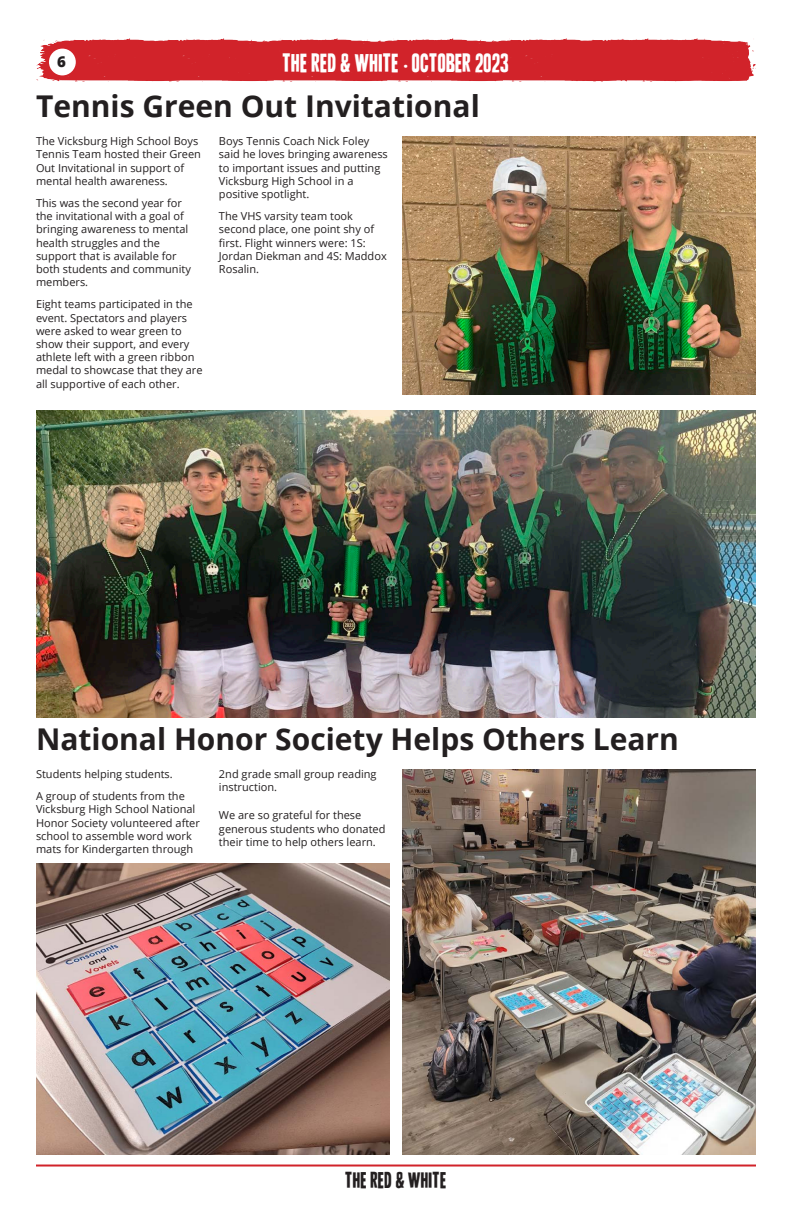
<style>
.page{position:relative;width:792px;height:1224px;background:#fff}
.page>*{position:absolute;margin:0;border:0;box-sizing:border-box;transform-origin:0 0}
.t1{font:700 30px "Open Sans";color:#231f20}
.t2{font:23px "Vivela Rivoluzione Vivela Rivoluz";color:#fff}
.t3{font:20px "Vivela Rivoluzione Vivela Rivoluz";color:#231f20}
.t4{font:800 15px "Open Sans";color:#231f20}
.t5{font:11px/13.2px "Open Sans";color:#231f20}
.s1{font-family:"Open Sans";font-weight:800;font-size:16px}
</style>
<div class="page">
<hr style="left:36px;top:1165px;width:720px;height:2px;background:#d1232a">
<img style="left:36px;top:38px;width:720px;height:44px">
<div style="left:49px;top:49px;width:27px;height:26px;background:#fff;border-radius:50%"></div>
<img style="left:402px;top:137px;width:354px;height:258px">
<img style="left:36px;top:410px;width:720px;height:307px">
<img style="left:402px;top:770px;width:354px;height:385px">
<img style="left:36px;top:864px;width:354px;height:291px">
<h3 class="t4" style="left:57px;top:50px;width:10px">6</h3>
<h2 class="t2" style="left:283px;top:53px;width:228px">THE RED &amp; WHITE <span class="s1">·</span> OCTOBER 2023</h2>
<p class="t1" style="left:36px;top:85px;width:445px">Tennis Green Out Invitational</p>
<p class="t5" style="left:36px;top:134px;width:166px">The Vicksburg High School Boys<br>Tennis Team hosted their Green<br>Out Invitational in support of mental health awareness.</p>
<p class="t5" style="left:36px;top:196px;width:156px">This was the second year for the invitational with a goal of bringing awareness to mental health struggles and the support that is available for both students and community members.</p>
<p class="t5" style="left:36px;top:298px;width:168px">Eight teams participated in the event. Spectators and players were asked to wear green to show their support, and every athlete left with a green ribbon medal to showcase that they are all supportive of each other.</p>
<p class="t5" style="left:219px;top:134px;width:170px">Boys Tennis Coach Nick Foley said he loves bringing awareness to important issues and putting<br>Vicksburg High School in a positive spotlight.</p>
<p class="t5" style="left:219px;top:209px;width:169px">The VHS varsity team took second place, one point shy of first. Flight winners were: 1S:<br>Jordan Diekman and 4S: Maddox<br>Rosalin.</p>
<p class="t1" style="left:36px;top:718px;width:644px">National Honor Society Helps Others Learn</p>
<p class="t5" style="left:36px;top:767px;width:138px">Students helping students.</p>
<p class="t5" style="left:36px;top:789px;width:165px">A group of students from the<br>Vicksburg High School National<br>Honor Society volunteered after school to assemble word work mats for Kindergarten through</p>
<p class="t5" style="left:219px;top:767px;width:159px">2nd grade small group reading instruction.</p>
<p class="t5" style="left:219px;top:808px;width:168px">We are so grateful for these generous students who donated their time to help others learn.</p>
<h3 class="t3" style="left:345px;top:1171px;width:103px">THE RED &amp; WHITE</h3>
</div>
